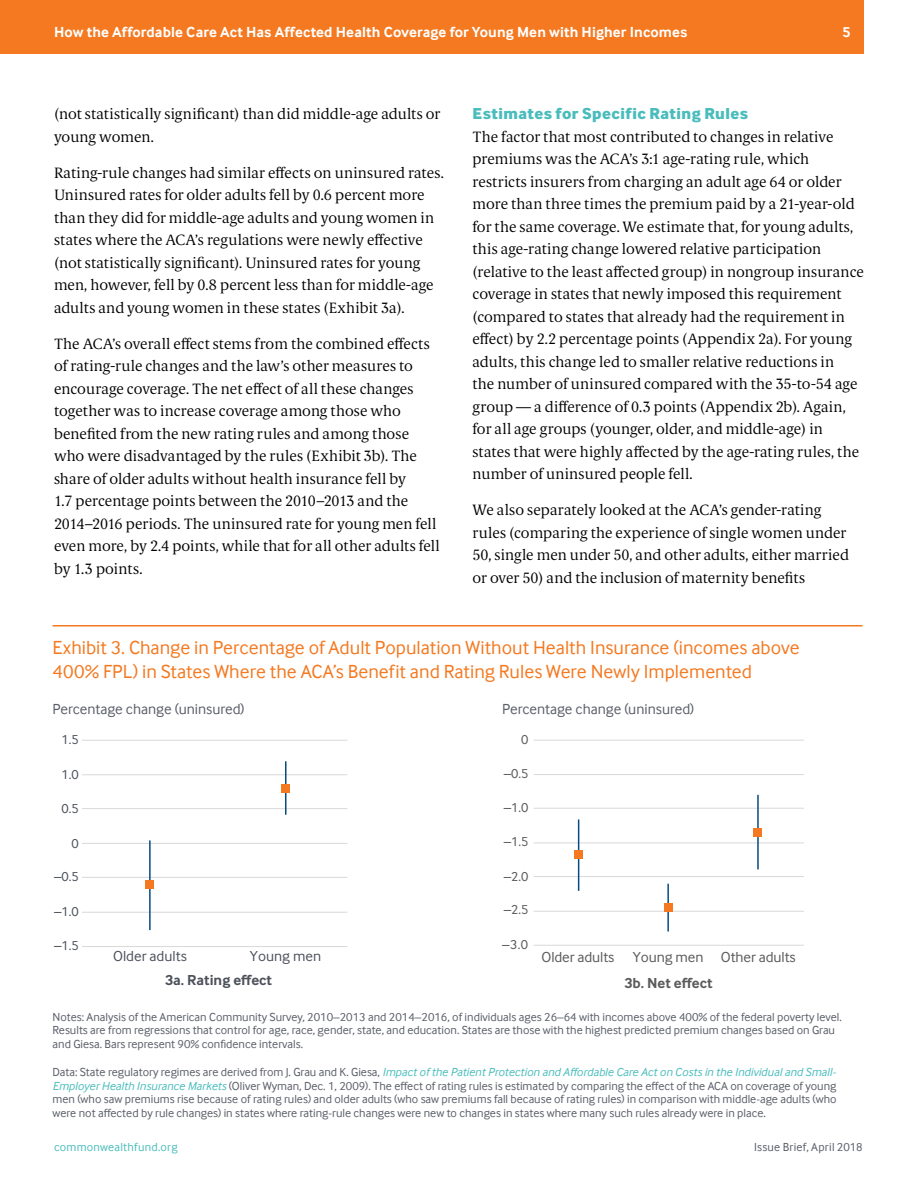
<style>
.page{position:relative;width:918px;height:1188px;background:#fff}
.page>*{position:absolute;margin:0;border:0;box-sizing:border-box;transform-origin:0 0}
.Exhibit_Titles{font:19.5px/24px "Inter Face";color:#f47920}
.Heads_-_1st_Subhead{font:16.5px "Inter Face X Bold";letter-spacing:.025em;color:#4abcbc}
.Body_Copy_-_No_Inden{font:300 15px/22.5px "Berlingske Serif Text";color:#000}
.t1{font:700 15px "Inter Face Da Ma";letter-spacing:.005em;color:#fff}
.t2{font:15px "Inter Face";color:#5a5e68}
.t3{font:15px/26.1px "Inter Face";letter-spacing:-.005em;color:#595a5a;text-align:center}
.t4{font:700 15px/23.7px "Inter Face";color:#4c515b}
.t5{font:15px "Inter Face";color:#4c515b}
.t6{font:13.5px "Inter Face";color:#595a5a}
.t7{font:13.5px "Inter Face";color:#4c515b}
.Table_Footnote{font:12px/13.5px "Inter Face";color:#5a5e68}
.t8{font:12px "Inter Face";letter-spacing:.02em;color:#4abcbc}
.Table_Footnote-2{font:12px "Inter Face";letter-spacing:.02em;color:#5a5e68}
.s1{font-weight:400}
.s2{font-weight:700}
.s3{font-style:italic;color:#4abcbc}
</style>
<div class="page">
<div style="left:0;top:0;width:864px;height:54px;background:#f47920"></div>
<hr style="left:53px;top:625px;width:810px;height:2px;background:#f47920">
<hr style="left:82px;top:946px;width:265px;height:1px;background:#dad9d9">
<hr style="left:82px;top:912px;width:265px;height:1px;background:#dad9d9">
<hr style="left:82px;top:877px;width:265px;height:1px;background:#dad9d9">
<hr style="left:82px;top:808px;width:265px;height:1px;background:#dad9d9">
<hr style="left:82px;top:774px;width:265px;height:1px;background:#dad9d9">
<hr style="left:82px;top:740px;width:265px;height:1px;background:#dad9d9">
<hr style="left:82px;top:843px;width:265px;height:1px;background:#dad9d9">
<hr style="left:149px;top:840px;width:2px;height:90px;background:#054d7f">
<hr style="left:285px;top:761px;width:2px;height:54px;background:#054d7f">
<div style="left:145px;top:880px;width:9px;height:9px;background:#f47921"></div>
<div style="left:281px;top:784px;width:9px;height:9px;background:#f47921"></div>
<hr style="left:534px;top:945px;width:270px;height:1px;background:#dad9d9">
<hr style="left:534px;top:911px;width:270px;height:1px;background:#dad9d9">
<hr style="left:534px;top:876px;width:270px;height:1px;background:#dad9d9">
<hr style="left:534px;top:843px;width:270px;height:1px;background:#dad9d9">
<hr style="left:534px;top:808px;width:270px;height:1px;background:#dad9d9">
<hr style="left:534px;top:774px;width:270px;height:1px;background:#dad9d9">
<hr style="left:534px;top:740px;width:270px;height:1px;background:#dad9d9">
<hr style="left:578px;top:819px;width:1px;height:72px;background:#054d7f">
<hr style="left:667px;top:884px;width:2px;height:48px;background:#054d7f">
<hr style="left:757px;top:795px;width:2px;height:74px;background:#054d7f">
<div style="left:574px;top:850px;width:9px;height:9px;background:#f47921"></div>
<div style="left:664px;top:903px;width:9px;height:9px;background:#f47921"></div>
<div style="left:753px;top:828px;width:9px;height:9px;background:#f47921"></div>
<p class="t1" style="left:54px;top:24px;width:635px">How the Affordable Care Act Has Affected Health Coverage for Young Men with Higher Incomes</p>
<p class="t1" style="left:842px;top:24px;width:10px">5</p>
<p class="Body_Copy_-_No_Inden" style="left:54px;top:102px;width:388px">(not statistically significant) than did middle-age adults or young women.</p>
<p class="Body_Copy_-_No_Inden" style="left:54px;top:161px;width:392px">Rating-rule changes had similar effects on uninsured rates.<br>Uninsured rates for older adults fell by 0.6 percent more than they did for middle-age adults and young women in states where the ACA’s regulations were newly effective (not statistically significant). Uninsured rates for young men, however, fell by 0.8 percent less than for middle-age adults and young women in these states (Exhibit 3a).</p>
<p class="Body_Copy_-_No_Inden" style="left:54px;top:332px;width:387px">The ACA’s overall effect stems from the combined effects of rating-rule changes and the law’s other measures to encourage coverage. The net effect of all these changes together was to increase coverage among those who benefited from the new rating rules and among those who were disadvantaged by the rules (Exhibit 3b). The share of older adults without health insurance fell by<br>1.7 percentage points between the 2010–2013 and the 2014–2016 periods. The uninsured rate for young men fell even more, by 2.4 points, while that for all other adults fell by 1.3 points.</p>
<p class="Heads_-_1st_Subhead" style="left:472px;top:104px;width:277px">Estimates for Specific Rating Rules</p>
<p class="Body_Copy_-_No_Inden" style="left:472px;top:125px;width:393px">The factor that most contributed to changes in relative premiums was the ACA’s 3:1 age-rating rule, which restricts insurers from charging an adult age 64 or older more than three times the premium paid by a 21-year-old for the same coverage. We estimate that, for young adults, this age-rating change lowered relative participation (relative to the least affected group) in nongroup insurance coverage in states that newly imposed this requirement (compared to states that already had the requirement in effect) by 2.2 percentage points (Appendix 2a). For young adults, this change led to smaller relative reductions in<br>the number of uninsured compared with the 35-to-54 age group — a difference of 0.3 points (Appendix 2b). Again, for all age groups (younger, older, and middle-age) in states that were highly affected by the age-rating rules, the number of uninsured people fell.</p>
<p class="Body_Copy_-_No_Inden" style="left:472px;top:498px;width:378px">We also separately looked at the ACA’s gender-rating rules (comparing the experience of single women under 50, single men under 50, and other adults, either married or over 50) and the inclusion of maternity benefits</p>
<p class="Exhibit_Titles" style="left:53px;top:635px;width:749px">Exhibit 3. Change in Percentage of Adult Population Without Health Insurance (incomes above<br>400% FPL) in States Where the ACA’s Benefit and Rating Rules Were Newly Implemented</p>
<p class="t2" style="left:53px;top:700px;width:194px">Percentage change (uninsured)</p>
<p class="t2" style="left:502px;top:700px;width:194px">Percentage change (uninsured)</p>
<p class="t7" style="left:61px;top:732px;width:19px">1.5</p>
<p class="t6" style="left:521px;top:732px;width:9px">0</p>
<p class="t7" style="left:61px;top:767px;width:19px">1.0</p>
<p class="t6" style="left:504px;top:766px;width:26px">–0.5</p>
<p class="t7" style="left:61px;top:801px;width:19px">0.5</p>
<p class="t6" style="left:504px;top:800px;width:26px">–1.0</p>
<p class="t7" style="left:71px;top:835px;width:9px">0</p>
<p class="t6" style="left:504px;top:834px;width:26px">–1.5</p>
<p class="t7" style="left:54px;top:869px;width:26px">–0.5</p>
<p class="t6" style="left:504px;top:869px;width:26px">–2.0</p>
<p class="t7" style="left:54px;top:904px;width:26px">–1.0</p>
<p class="t6" style="left:504px;top:902px;width:26px">–2.5</p>
<p class="t7" style="left:54px;top:938px;width:26px">–1.5</p>
<p class="t5" style="left:113px;top:948px;width:75px">Older adults</p>
<p class="t4" style="left:165px;top:945px;width:158px;text-indent:85px"><span class="s1">Young men<br></span>3a. Rating effect</p>
<p class="t6" style="left:502px;top:937px;width:27px">–3.0</p>
<p class="t3" style="left:542px;top:944px;width:256px">Older adults Young men Other adults<br><span class="s2">3b. Net effect</span></p>
<p class="Table_Footnote" style="left:53px;top:1010px;width:791px">Notes: Analysis of the American Community Survey, 2010–2013 and 2014–2016, of individuals ages 26–64 with incomes above 400% of the federal poverty level.<br>Results are from regressions that control for age, race, gender, state, and education. States are those with the highest predicted premium changes based on Grau and Giesa. Bars represent 90% confidence intervals.</p>
<p class="Table_Footnote" style="left:53px;top:1065px;width:786px;text-align:justify">Data: State regulatory regimes are derived from J. Grau and K. Giesa, <span class="s3">Impact of the Patient Protection and Affordable Care Act on Costs in the Individual and Small-Employer Health Insurance Markets</span> (Oliver Wyman, Dec. 1, 2009). The effect of rating rules is estimated by comparing the effect of the ACA on coverage of young men (who saw premiums rise because of rating rules) and older adults (who saw premiums fall because of rating rules) in comparison with middle-age adults (who were not affected by rule changes) in states where rating-rule changes were new to changes in states where many such rules already were in place.</p>
<p class="t8" style="left:54px;top:1140px;width:125px">commonwealthfund.org</p>
<p class="Table_Footnote-2" style="left:754px;top:1140px;width:110px">Issue Brief, April 2018</p>
</div>
